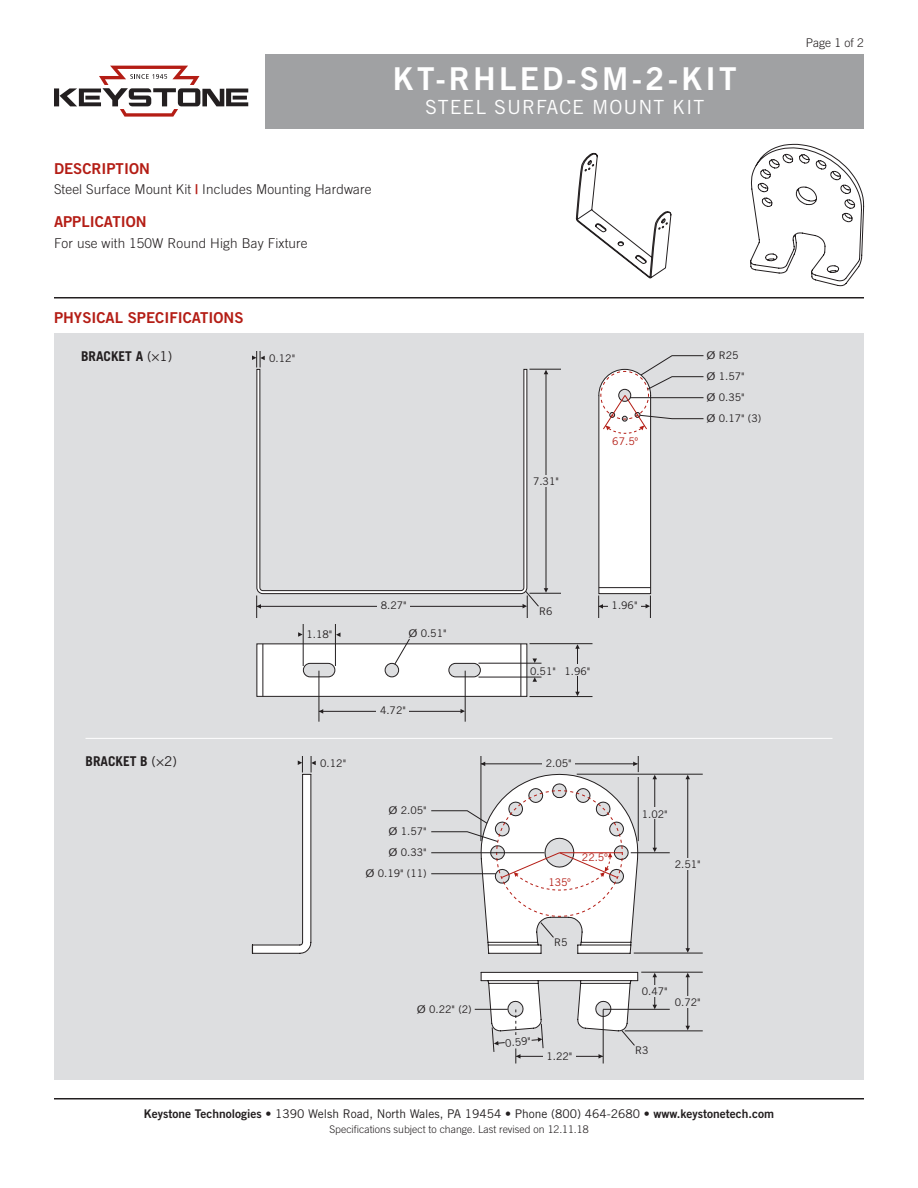
<style>
.page{position:relative;width:918px;height:1188px;background:#fff}
.page>*{position:absolute;margin:0;border:0;box-sizing:border-box;transform-origin:0 0}
.t1{font:31.5px "Trade Gothic Bold Two";letter-spacing:.1em;color:#fff}
.SubTitle{font:19.5px "Trade Gothic";letter-spacing:.05em;color:#fff}
.Heading_01{font:15px "Trade Gothic Bold Two";color:#b41d15}
.Text_After_Descripti{font:300 13.5px "Trade Gothic";letter-spacing:.01em;color:#231f20}
.Heading_02{font:700 13.5px "Trade Gothic";color:#231f20}
.t2{font:12px "Trade Gothic";color:#231f20}
.Page{font:300 12px "Trade Gothic";color:#231f20}
.Art_Callout{font:10.5px "Trade Gothic";color:#231f20}
.Rev{font:300 10.5px "Trade Gothic";color:#231f20}
.Art_Callout_Right{font:10.5px "Trade Gothic";color:#231f20;scale:1.3 1}
.Art_Callout_Left{font:10.5px "Trade Gothic";color:#231f20;scale:1.3 1}
.Art_Callout_Left-2{font:10.5px "Trade Gothic";color:#231f20}
.Art_Callout-2{font:10.5px "Trade Gothic";color:#b41d15}
.Art_Callout-3{font:10.5px "Trade Gothic";color:#231f20;scale:1.3 1}
.s1{font-family:"Trade Gothic Bold Two";font-weight:400;color:#b41d15}
.s2{font-weight:400}
.s3{font-family:"Trade Gothic Bold Two"}
</style>
<div class="page">
<hr style="left:54px;top:1098px;width:810px;height:2px;background:#231f20">
<div style="left:266px;top:54px;width:598px;height:74px;background:#a0a1a3"></div>
<svg style="left:54px;top:66px;width:194px;height:51px"></svg>
<svg style="left:576px;top:153px;width:96px;height:126px"></svg>
<svg style="left:750px;top:144px;width:114px;height:142px"></svg>
<hr style="left:54px;top:297px;width:810px;height:1px;background:#231f20">
<div style="left:54px;top:333px;width:810px;height:747px;background:#dddee0"></div>
<hr style="left:625px;top:1031px;width:78px;height:1px;background:#231f20">
<hr style="left:603px;top:1009px;width:67px;height:1px;background:#231f20">
<hr style="left:641px;top:972px;width:62px;height:1px;background:#231f20">
<svg style="left:652px;top:973px;width:5px;height:4px"></svg>
<svg style="left:686px;top:1026px;width:4px;height:4px"></svg>
<svg style="left:652px;top:1005px;width:5px;height:4px"></svg>
<hr style="left:687px;top:975px;width:1px;height:52px;background:#231f20">
<hr style="left:654px;top:975px;width:1px;height:31px;background:#231f20">
<div style="left:674px;top:996px;width:27px;height:12px;background:#dddee0"></div>
<div style="left:641px;top:985px;width:27px;height:12px;background:#dddee0"></div>
<svg style="left:480px;top:972px;width:158px;height:92px"></svg>
<hr style="left:475px;top:1009px;width:33px;height:1px;background:#231f20">
<svg style="left:252px;top:756px;width:64px;height:198px"></svg>
<hr style="left:631px;top:852px;width:39px;height:1px;background:#231f20">
<hr style="left:577px;top:774px;width:126px;height:1px;background:#231f20">
<hr style="left:634px;top:953px;width:69px;height:1px;background:#231f20">
<svg style="left:652px;top:775px;width:5px;height:4px"></svg>
<svg style="left:652px;top:848px;width:5px;height:4px"></svg>
<svg style="left:686px;top:948px;width:4px;height:5px"></svg>
<hr style="left:654px;top:777px;width:1px;height:72px;background:#231f20">
<hr style="left:687px;top:777px;width:1px;height:172px;background:#231f20">
<div style="left:641px;top:807px;width:27px;height:12px;background:#dddee0"></div>
<div style="left:674px;top:858px;width:27px;height:12px;background:#dddee0"></div>
<svg style="left:431px;top:756px;width:208px;height:198px"></svg>
<svg style="left:598px;top:355px;width:106px;height:263px"></svg>
<svg style="left:256px;top:369px;width:272px;height:225px"></svg>
<svg style="left:252px;top:351px;width:13px;height:17px"></svg>
<hr style="left:530px;top:593px;width:31px;height:1px;background:#231f20">
<hr style="left:530px;top:369px;width:31px;height:1px;background:#231f20">
<hr style="left:546px;top:372px;width:1px;height:217px;background:#231f20">
<div style="left:532px;top:475px;width:28px;height:12px;background:#dddee0"></div>
<hr style="left:257px;top:606px;width:267px;height:1px;background:#231f20">
<svg style="left:256px;top:596px;width:5px;height:22px"></svg>
<div style="left:377px;top:598px;width:33px;height:14px;background:#dddee0"></div>
<svg style="left:523px;top:588px;width:25px;height:30px"></svg>
<div style="left:257px;top:644px;width:270px;height:52px;background:#fff"></div>
<div style="left:256px;top:644px;width:271px;height:53px;border:1px solid #231f20"></div>
<div style="left:303px;top:663px;width:32px;height:14px;background:#dddee0;border-radius:7px"></div>
<div style="left:303px;top:663px;width:32px;height:14px;border:1px solid #231f20;border-radius:7px"></div>
<div style="left:449px;top:663px;width:31px;height:14px;background:#dddee0;border-radius:7px"></div>
<div style="left:448px;top:663px;width:33px;height:14px;border:1px solid #231f20;border-radius:7px"></div>
<div style="left:385px;top:663px;width:14px;height:14px;background:#dddee0;border-radius:50%"></div>
<div style="left:385px;top:663px;width:14px;height:14px;border:1px solid #231f20;border-radius:50%"></div>
<hr style="left:262px;top:644px;width:1px;height:52px;background:#231f20">
<hr style="left:520px;top:644px;width:1px;height:52px;background:#231f20">
<svg style="left:460px;top:709px;width:5px;height:4px"></svg>
<svg style="left:298px;top:632px;width:5px;height:5px"></svg>
<hr style="left:319px;top:671px;width:1px;height:51px;background:#231f20">
<hr style="left:319px;top:711px;width:142px;height:1px;background:#231f20">
<svg style="left:319px;top:709px;width:4px;height:5px"></svg>
<svg style="left:336px;top:632px;width:4px;height:5px"></svg>
<div style="left:376px;top:704px;width:34px;height:13px;background:#dddee0"></div>
<hr style="left:465px;top:671px;width:1px;height:51px;background:#231f20">
<hr style="left:335px;top:624px;width:1px;height:42px;background:#231f20">
<hr style="left:303px;top:624px;width:1px;height:42px;background:#231f20">
<hr style="left:530px;top:696px;width:62px;height:1px;background:#231f20">
<hr style="left:530px;top:643px;width:62px;height:1px;background:#231f20">
<hr style="left:478px;top:663px;width:64px;height:1px;background:#231f20">
<hr style="left:478px;top:677px;width:64px;height:1px;background:#231f20">
<svg style="left:532px;top:677px;width:5px;height:5px"></svg>
<svg style="left:575px;top:644px;width:5px;height:5px"></svg>
<svg style="left:532px;top:658px;width:5px;height:5px"></svg>
<hr style="left:577px;top:646px;width:1px;height:47px;background:#231f20">
<div style="left:564px;top:664px;width:27px;height:12px;background:#dddee0"></div>
<svg style="left:394px;top:638px;width:16px;height:27px"></svg>
<hr style="left:86px;top:738px;width:746px;height:1px;background:#fff">
<p class="Heading_01" style="left:54px;top:159px;width:97px">DESCRIPTION</p>
<p class="Text_After_Descripti" style="left:54px;top:182px;width:319px">Steel Surface Mount Kit <span class="s1">|</span> Includes Mounting Hardware</p>
<p class="Heading_01" style="left:54px;top:213px;width:94px">APPLICATION</p>
<p class="Text_After_Descripti" style="left:54px;top:235px;width:255px">For use with 150W Round High Bay Fixture</p>
<p class="t1" style="left:393px;top:60px;width:345px">KT-RHLED-SM-2-KIT</p>
<p class="SubTitle" style="left:425px;top:95px;width:281px">STEEL SURFACE MOUNT KIT</p>
<p class="Heading_01" style="left:54px;top:308px;width:191px">PHYSICAL SPECIFICATIONS</p>
<p class="Heading_02" style="left:81px;top:348px;width:93px">BRACKET A <span class="s2">(×1)</span></p>
<p class="Art_Callout_Left-2" style="left:269px;top:352px;width:27px">0.12"</p>
<p class="Art_Callout" style="left:533px;top:475px;width:27px">7.31"</p>
<p class="Art_Callout-2" style="left:612px;top:435px;width:27px">67.5º</p>
<p class="Art_Callout_Left" style="left:706px;top:349px;width:26px">Ø R25</p>
<p class="Art_Callout_Left" style="left:706px;top:370px;width:31px">Ø 1.57"</p>
<p class="Art_Callout_Left" style="left:706px;top:391px;width:31px">Ø 0.35"</p>
<p class="Art_Callout_Left" style="left:706px;top:412px;width:44px">Ø 0.17" (3)</p>
<p class="Page" style="left:806px;top:36px;width:60px">Page 1 of 2</p>
<p class="Heading_02" style="left:86px;top:753px;width:93px">BRACKET B <span class="s2">(×2)</span></p>
<p class="Art_Callout" style="left:307px;top:628px;width:27px">1.18"</p>
<p class="Art_Callout" style="left:381px;top:599px;width:27px">8.27"</p>
<p class="Art_Callout-3" style="left:408px;top:627px;width:31px">Ø 0.51"</p>
<p class="Art_Callout_Left-2" style="left:320px;top:757px;width:27px">0.12"</p>
<p class="Art_Callout" style="left:380px;top:704px;width:27px">4.72"</p>
<p class="Art_Callout_Right" style="left:388px;top:804px;width:31px">Ø 2.05"</p>
<p class="Art_Callout_Right" style="left:388px;top:825px;width:31px">Ø 1.57"</p>
<p class="Art_Callout_Right" style="left:388px;top:846px;width:31px">Ø 0.33"</p>
<p class="Art_Callout_Right" style="left:365px;top:867px;width:49px">Ø 0.19" (11)</p>
<p class="Art_Callout_Right" style="left:417px;top:1003px;width:44px">Ø 0.22" (2)</p>
<p class="Art_Callout_Left-2" style="left:539px;top:605px;width:15px">R6</p>
<p class="Art_Callout" style="left:530px;top:664px;width:27px">0.51"</p>
<p class="Art_Callout" style="left:565px;top:664px;width:27px">1.96"</p>
<p class="Art_Callout" style="left:612px;top:599px;width:27px">1.96"</p>
<p class="Art_Callout" style="left:546px;top:757px;width:27px">2.05"</p>
<p class="Art_Callout-2" style="left:548px;top:876px;width:24px">135º</p>
<p class="Art_Callout-2" style="left:582px;top:851px;width:27px">22.5º</p>
<p class="Art_Callout_Left-2" style="left:554px;top:936px;width:15px">R5</p>
<p class="Art_Callout" style="left:505px;top:1036px;width:27px;rotate:-5deg">0.59"</p>
<p class="Art_Callout" style="left:547px;top:1050px;width:27px">1.22"</p>
<p class="Art_Callout" style="left:642px;top:807px;width:27px">1.02"</p>
<p class="Art_Callout" style="left:675px;top:858px;width:27px">2.51"</p>
<p class="Art_Callout" style="left:642px;top:985px;width:27px">0.47"</p>
<p class="Art_Callout" style="left:675px;top:996px;width:27px">0.72"</p>
<p class="Art_Callout_Left-2" style="left:635px;top:1044px;width:15px">R3</p>
<p class="t2" style="left:144px;top:1107px;width:632px"><span class="s3">Keystone Technologies</span> • 1390 Welsh Road, North Wales, PA 19454 • Phone (800) 464-2680 • <span class="s3">www.keystonetech.com</span></p>
<p class="Rev" style="left:329px;top:1123px;width:261px">Specifications subject to change. Last revised on 12.11.18</p>
</div>
